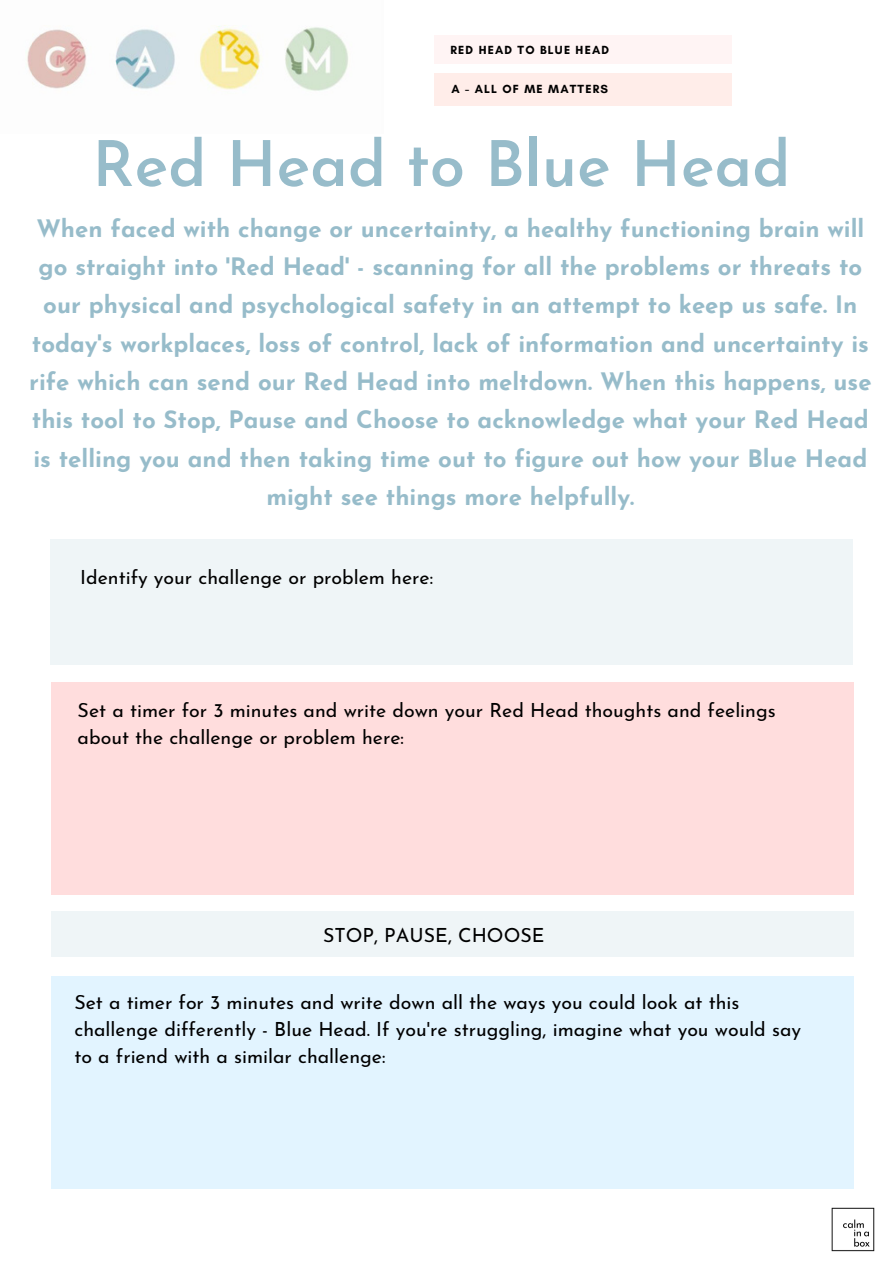
<style>
.page{position:relative;width:894px;height:1264px;background:#fff}
.page>*{position:absolute;margin:0;border:0;box-sizing:border-box;transform-origin:0 0}
.t1{font:600 63px "Josefin Sans";color:#97bcca}
.t2{font:700 24px/38.2px "Josefin Sans";color:#97bcca;text-align:center}
.t3{font:19.5px/27px "Josefin Sans";color:#000}
.t4{font:700 12px "Glacial Indifference";letter-spacing:.1em;color:#000}
</style>
<div class="page">
<div style="left:434px;top:35px;width:297px;height:28px;background:#fff4f4"></div>
<div style="left:434px;top:73px;width:297px;height:33px;background:#ffede9"></div>
<div style="left:50px;top:540px;width:802px;height:125px;background:#eff5f7"></div>
<img style="left:27px;top:25px;width:322px;height:66px">
<img style="left:831px;top:1207px;width:44px;height:45px">
<div style="left:52px;top:681px;width:801px;height:213px;background:#fdd"></div>
<div style="left:52px;top:911px;width:801px;height:45px;background:#eff5f7"></div>
<div style="left:52px;top:976px;width:801px;height:212px;background:#e2f4ff"></div>
<p class="t4" style="left:450px;top:43px;width:160px">RED HEAD TO BLUE HEAD</p>
<p class="t4" style="left:451px;top:82px;width:158px">A - ALL OF ME MATTERS</p>
<h1 class="t1" style="left:92px;top:139px;width:699px">Red Head to Blue Head</h1>
<p class="t2" style="left:29px;top:212px;width:843px">When faced with change or uncertainty, a healthy functioning brain will go straight into 'Red Head' - scanning for all the problems or threats to our physical and psychological safety in an attempt to keep us safe. In today's workplaces, loss of control, lack of information and uncertainty is rife which can send our Red Head into meltdown. When this happens, use this tool to Stop, Pause and Choose to acknowledge what your Red Head is telling you and then taking time out to figure out how your Blue Head might see things more helpfully.</p>
<p class="t3" style="left:80px;top:565px;width:354px">Identify your challenge or problem here:</p>
<p class="t3" style="left:78px;top:698px;width:699px">Set a timer for 3 minutes and write down your Red Head thoughts and feelings about the challenge or problem here:</p>
<p class="t3" style="left:323px;top:923px;width:223px">STOP, PAUSE, CHOOSE</p>
<p class="t3" style="left:74px;top:990px;width:728px">Set a timer for 3 minutes and write down all the ways you could look at this challenge differently - Blue Head. If you're struggling, imagine what you would say to a friend with a similar challenge:</p>
</div>
